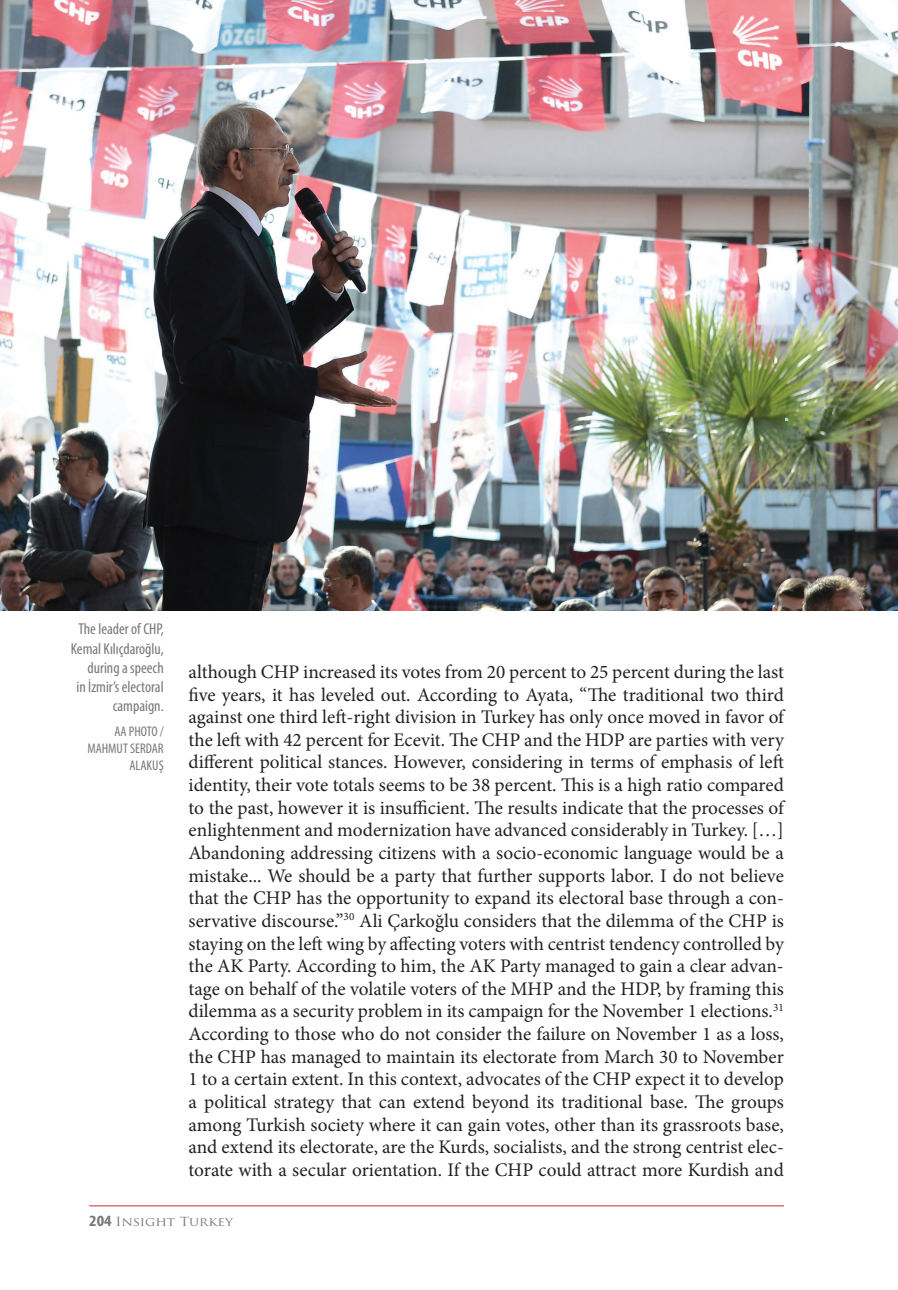
<style>
.page{position:relative;width:898px;height:1290px;background:#fff}
.page>*{position:absolute;margin:0;border:0;box-sizing:border-box;transform-origin:0 0}
.t1{font:19.25px/22.6px "Minion Pro";color:#231f20;text-align:justify}
.t2{font:condensed 15.75px/19.2px "Myriad Pro";color:#76787b;text-align:right}
.t3{font:condensed 14px/17.2px "Myriad Pro";color:#76787b;text-align:right}
.t4{font:12.25px "Trajan Pro";color:#76787b;scale:1.11 1}
.s1{font-family:"Myriad Pro";font-weight:700;font-stretch:condensed;font-size:15.75px}
</style>
<div class="page">
<hr style="left:89px;top:1205px;width:695px;height:1px;background:#d1232a">
<img style="left:0;top:0;width:898px;height:610px">
<p class="t2" style="left:71px;top:619px;width:94px">The leader of CHP,<br>Kemal Kılıçdaroğlu, during a speech<br>in İzmir’s electoral campaign.</p>
<p class="t3" style="left:87px;top:723px;width:78px">AA PHOTO /<br>MAHMUT SERDAR<br>ALAKUŞ</p>
<p class="t1" style="left:189px;top:660px;width:597px">although CHP increased its votes from 20 percent to 25 percent during the last five years, it has leveled out. According to Ayata, “The traditional two third against one third left-right division in Turkey has only once moved in favor of the left with 42 percent for Ecevit. The CHP and the HDP are parties with very different political stances. However, considering in terms of emphasis of left identity, their vote totals seems to be 38 percent. This is a high ratio compared to the past, however it is insufficient. The results indicate that the processes of enlightenment and modernization have advanced considerably in Turkey. […] Abandoning addressing citizens with a socio-economic language would be a mistake... We should be a party that further supports labor. I do not believe that the CHP has the opportunity to expand its electoral base through a con&shy;servative discourse.”<sup>30</sup> Ali Çarkoğlu considers that the dilemma of the CHP is staying on the left wing by affecting voters with centrist tendency controlled by the AK Party. According to him, the AK Party managed to gain a clear advan&shy;tage on behalf of the volatile voters of the MHP and the HDP, by framing this dilemma as a security problem in its campaign for the November 1 elections.<sup>31<br></sup>According to those who do not consider the failure on November 1 as a loss, the CHP has managed to maintain its electorate from March 30 to November 1 to a certain extent. In this context, advocates of the CHP expect it to develop a political strategy that can extend beyond its traditional base. The groups among Turkish society where it can gain votes, other than its grassroots base, and extend its electorate, are the Kurds, socialists, and the strong centrist elec&shy;torate with a secular orientation. If the CHP could attract more Kurdish and</p>
<p class="t4" style="left:89px;top:1213px;width:131px"><span class="s1">204</span> Insight Turkey</p>
</div>
